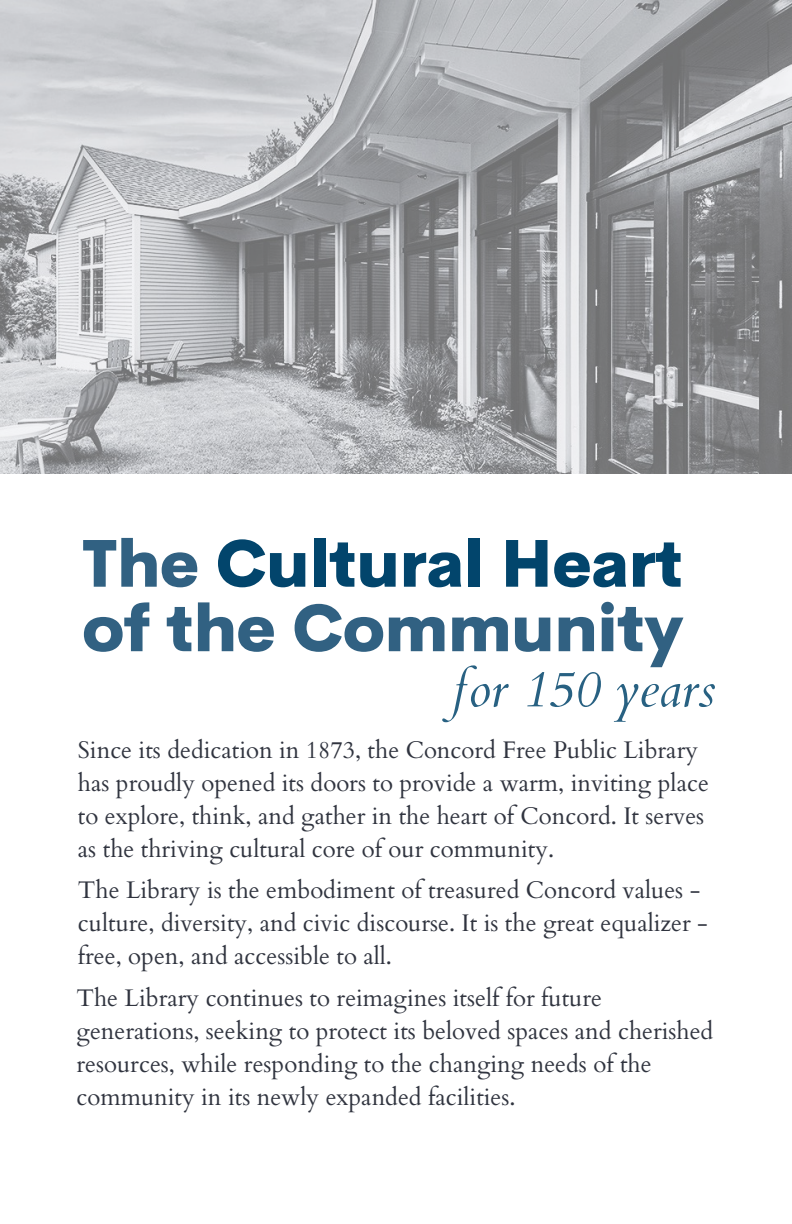
<style>
.page{position:relative;width:792px;height:1224px;background:#fff}
.page>*{position:absolute;margin:0;border:0;box-sizing:border-box;transform-origin:0 0}
.t1{font:800 65px/64.4px "Cerebri Sans";color:#316182}
.t2{font:italic 51px "Cardo";color:#02456c}
.t3{font:24px/33px "Cardo";color:#30343f}
.s1{color:#02456c}
</style>
<div class="page">
<img style="left:0;top:0;width:792px;height:473px">
<h1 class="t1" style="left:82px;top:532px;width:602px">The <span class="s1">Cultural Heart </span>of the Community</h1>
<h2 class="t2" style="left:452px;top:656px;width:265px">for 150 years</h2>
<p class="t3" style="left:78px;top:734px;width:632px">Since its dedication in 1873, the Concord Free Public Library has proudly opened its doors to provide a warm, inviting place to explore, think, and gather in the heart of Concord. It serves as the thriving cultural core of our community.</p>
<p class="t3" style="left:78px;top:874px;width:632px">The Library is the embodiment of treasured Concord values - culture, diversity, and civic discourse. It is the great equalizer - free, open, and accessible to all.</p>
<p class="t3" style="left:77px;top:982px;width:638px">The Library continues to reimagines itself for future generations, seeking to protect its beloved spaces and cherished resources, while responding to the changing needs of the community in its newly expanded facilities.</p>
</div>
